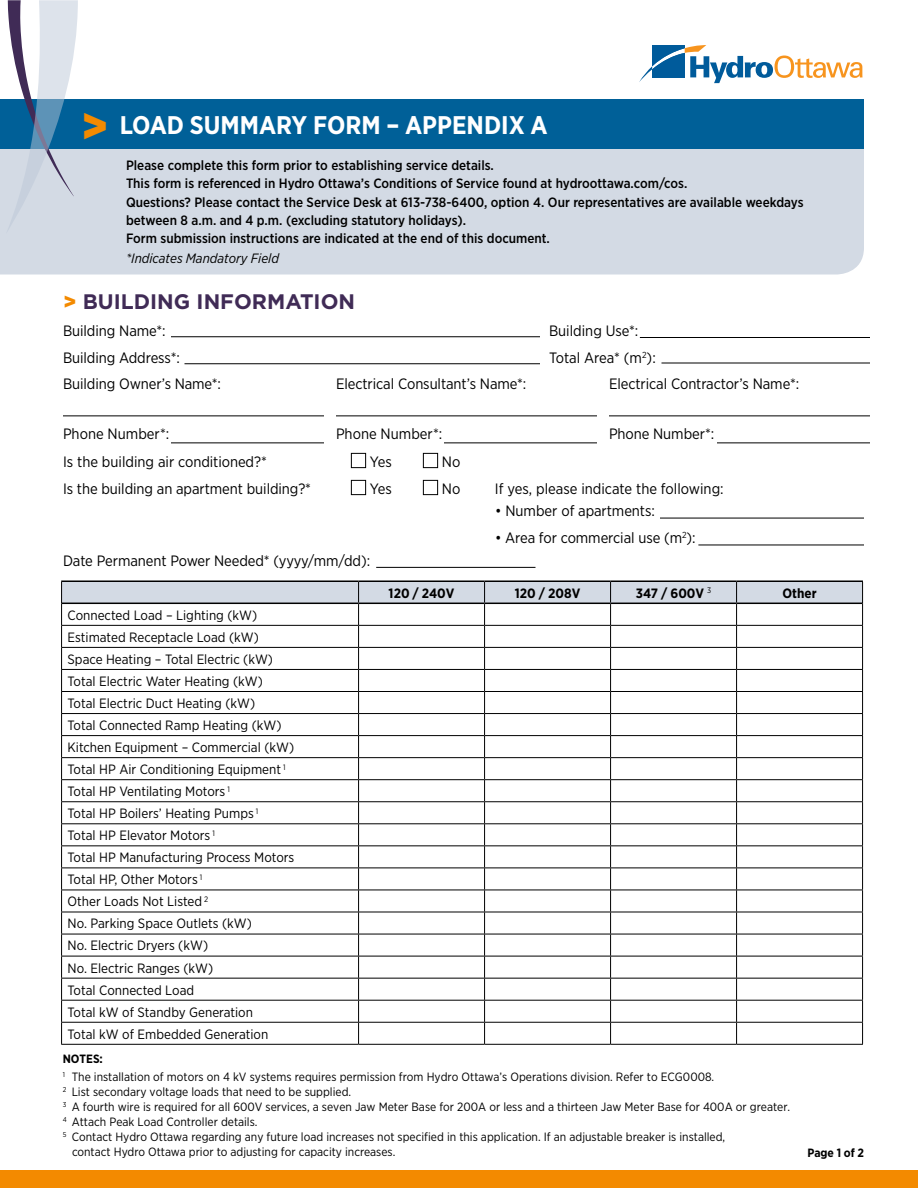
<style>
.page{position:relative;width:918px;height:1188px;background:#fff}
.page>*{position:absolute;margin:0;border:0;box-sizing:border-box;transform-origin:0 0}
.t1{font:700 25.5px "Gotham Narrow";color:#fff}
.t2{font:700 21px "Gotham";color:#402b56}
.t3{font:15px "Gotham Narrow";letter-spacing:-.005em;color:#000}
.T{font:13.5px "Gotham Narrow";color:#000}
.t4{font:500 13.5px/18.3px "Gotham Narrow";color:#000}
.T-2{font:700 13.5px "Gotham Narrow";color:#000}
.t5{font:italic 13.5px "Gotham Narrow";color:#000}
.t6{font:12px/14.9px "Gotham Narrow";color:#000}
.t7{font:700 12px "Gotham Narrow";color:#000}
.t8{font:7.05px "Gotham Narrow";color:#000}
.s1{font-weight:900;font-size:48px;color:#f38a00}
.s2{font-weight:900;color:#f38a00}
</style>
<div class="page">
<svg style="left:61px;top:582px;width:802px;height:462px"></svg>
<hr style="left:61px;top:1044px;width:298px;height:1px;background:#000">
<hr style="left:359px;top:1044px;width:126px;height:1px;background:#000">
<hr style="left:485px;top:1044px;width:126px;height:1px;background:#000">
<hr style="left:611px;top:1044px;width:126px;height:1px;background:#000">
<hr style="left:737px;top:1044px;width:126px;height:1px;background:#000">
<hr style="left:62px;top:603px;width:297px;height:1px;background:#000">
<hr style="left:359px;top:603px;width:126px;height:1px;background:#000">
<hr style="left:485px;top:603px;width:126px;height:1px;background:#000">
<hr style="left:611px;top:603px;width:126px;height:1px;background:#000">
<hr style="left:737px;top:603px;width:125px;height:1px;background:#000">
<hr style="left:61px;top:580px;width:298px;height:2px;background:#000">
<hr style="left:359px;top:580px;width:126px;height:2px;background:#000">
<hr style="left:485px;top:580px;width:126px;height:2px;background:#000">
<hr style="left:611px;top:580px;width:126px;height:2px;background:#000">
<hr style="left:737px;top:580px;width:126px;height:2px;background:#000">
<div style="left:0;top:149px;width:864px;height:125px;background:#d3dae4"></div>
<div style="left:0;top:100px;width:864px;height:49px;background:#006098"></div>
<svg style="left:639px;top:45px;width:223px;height:38px"></svg>
<svg style="left:6px;top:0;width:72px;height:234px"></svg>
<div style="left:0;top:1170px;width:918px;height:18px;background:#f38a00"></div>
<div style="left:351px;top:453px;width:15px;height:15px;border:1px solid #000"></div>
<div style="left:423px;top:453px;width:15px;height:15px;border:1px solid #000"></div>
<div style="left:351px;top:480px;width:15px;height:15px;border:1px solid #000"></div>
<div style="left:423px;top:480px;width:15px;height:15px;border:1px solid #000"></div>
<hr style="left:376px;top:567px;width:160px;height:1px;background:#000">
<hr style="left:698px;top:545px;width:166px;height:1px;background:#000">
<hr style="left:660px;top:518px;width:204px;height:1px;background:#000">
<hr style="left:171px;top:336px;width:369px;height:1px;background:#000">
<hr style="left:184px;top:363px;width:356px;height:1px;background:#000">
<hr style="left:63px;top:416px;width:261px;height:1px;background:#000">
<hr style="left:336px;top:416px;width:261px;height:1px;background:#000">
<hr style="left:609px;top:416px;width:261px;height:1px;background:#000">
<hr style="left:171px;top:442px;width:153px;height:1px;background:#000">
<hr style="left:444px;top:442px;width:153px;height:1px;background:#000">
<hr style="left:717px;top:442px;width:153px;height:1px;background:#000">
<hr style="left:640px;top:337px;width:230px;height:1px;background:#000">
<hr style="left:662px;top:363px;width:208px;height:1px;background:#000">
<h1 class="t1" style="left:81px;top:109px;width:468px"><span class="s1">&gt;</span> LOAD SUMMARY FORM – APPENDIX A</h1>
<p class="t4" style="left:126px;top:156px;width:369px">Please complete this form prior to establishing service details.</p>
<p class="t4" style="left:126px;top:174px;width:563px">This form is referenced in Hydro Ottawa’s Conditions of Service found at hydroottawa.com/cos.</p>
<p class="t4" style="left:126px;top:192px;width:679px">Questions? Please contact the Service Desk at 613-738-6400, option 4. Our representatives are available weekdays between 8 a.m. and 4 p.m. (excluding statutory holidays).</p>
<p class="t4" style="left:126px;top:229px;width:426px">Form submission instructions are indicated at the end of this document.</p>
<p class="t5" style="left:126px;top:250px;width:155px">*Indicates Mandatory Field</p>
<h2 class="t2" style="left:63px;top:288px;width:294px"><span class="s2">&gt;</span> BUILDING INFORMATION</h2>
<p class="t3" style="left:63px;top:322px;width:104px">Building Name*:</p>
<p class="t3" style="left:549px;top:322px;width:91px">Building Use*:</p>
<p class="t3" style="left:63px;top:349px;width:119px">Building Address*:</p>
<p class="t3" style="left:549px;top:349px;width:108px">Total Area* (m<sup>2</sup>):</p>
<p class="t3" style="left:63px;top:375px;width:159px">Building Owner’s Name*:</p>
<p class="t3" style="left:63px;top:424px;width:108px">Phone Number*:</p>
<p class="t3" style="left:336px;top:375px;width:192px">Electrical Consultant’s Name*:</p>
<p class="t3" style="left:336px;top:424px;width:108px">Phone Number*:</p>
<p class="t3" style="left:609px;top:375px;width:192px">Electrical Contractor’s Name*:</p>
<p class="t3" style="left:609px;top:424px;width:107px">Phone Number*:</p>
<p class="t3" style="left:63px;top:452px;width:205px">Is the building air conditioned?*</p>
<p class="t3" style="left:370px;top:452px;width:23px">Yes</p>
<p class="t3" style="left:442px;top:452px;width:20px">No</p>
<p class="t3" style="left:63px;top:479px;width:250px">Is the building an apartment building?*</p>
<p class="t3" style="left:370px;top:479px;width:23px">Yes</p>
<p class="t3" style="left:442px;top:479px;width:20px">No</p>
<p class="t3" style="left:495px;top:479px;width:230px">If yes, please indicate the following:</p>
<p class="t3" style="left:495px;top:501px;width:161px">• Number of apartments:</p>
<p class="t3" style="left:495px;top:528px;width:202px">• Area for commercial use (m<sup>2</sup>):</p>
<p class="t3" style="left:63px;top:551px;width:309px">Date Permanent Power Needed* (yyyy/mm/dd):</p>
<p class="T" style="left:68px;top:607px;width:191px">Connected Load – Lighting (kW)</p>
<p class="T" style="left:68px;top:629px;width:193px">Estimated Receptacle Load (kW)</p>
<p class="T" style="left:68px;top:651px;width:207px">Space Heating – Total Electric (kW)</p>
<p class="T" style="left:68px;top:673px;width:197px">Total Electric Water Heating (kW)</p>
<p class="T" style="left:68px;top:695px;width:189px">Total Electric Duct Heating (kW)</p>
<p class="T" style="left:68px;top:717px;width:215px">Total Connected Ramp Heating (kW)</p>
<p class="T" style="left:68px;top:739px;width:228px">Kitchen Equipment – Commercial (kW)</p>
<p class="T" style="left:68px;top:761px;width:220px">Total HP Air Conditioning Equipment <sup>1</sup></p>
<p class="T" style="left:68px;top:783px;width:164px">Total HP Ventilating Motors <sup>1</sup></p>
<p class="T" style="left:68px;top:805px;width:192px">Total HP Boilers’ Heating Pumps <sup>1</sup></p>
<p class="T" style="left:68px;top:827px;width:149px">Total HP Elevator Motors <sup>1</sup></p>
<p class="T" style="left:68px;top:849px;width:228px">Total HP Manufacturing Process Motors</p>
<p class="T" style="left:68px;top:871px;width:136px">Total HP, Other Motors <sup>1</sup></p>
<p class="T" style="left:68px;top:893px;width:142px">Other Loads Not Listed <sup>2</sup></p>
<p class="T" style="left:68px;top:915px;width:186px">No. Parking Space Outlets (kW)</p>
<p class="T" style="left:68px;top:937px;width:142px">No. Electric Dryers (kW)</p>
<p class="T" style="left:68px;top:959px;width:147px">No. Electric Ranges (kW)</p>
<p class="T" style="left:68px;top:981px;width:128px">Total Connected Load</p>
<p class="T" style="left:68px;top:1003px;width:187px">Total kW of Standby Generation</p>
<p class="T" style="left:68px;top:1026px;width:202px">Total kW of Embedded Generation</p>
<p class="T-2" style="left:389px;top:584px;width:67px">120 / 240V</p>
<p class="T-2" style="left:515px;top:584px;width:67px">120 / 208V</p>
<p class="T-2" style="left:636px;top:584px;width:77px">347 / 600V <sup>3</sup></p>
<p class="T-2" style="left:782px;top:584px;width:36px">Other</p>
<p class="t7" style="left:63px;top:1051px;width:42px">NOTES:</p>
<p class="t6" style="left:63px;top:1069px;width:729px"><sup>1</sup> The installation of motors on 4 kV systems requires permission from Hydro Ottawa’s Operations division. Refer to ECG0008.<br><sup>2</sup> List secondary voltage loads that need to be supplied.<br><sup>3</sup> A fourth wire is required for all 600V services, a seven Jaw Meter Base for 200A or less and a thirteen Jaw Meter Base for 400A or greater.</p>
<p class="t8" style="left:63px;top:1115px;width:6px">4</p>
<p class="t6" style="left:72px;top:1114px;width:187px">Attach Peak Load Controller details.</p>
<p class="t8" style="left:63px;top:1130px;width:5px">5</p>
<p class="t6" style="left:72px;top:1129px;width:655px;line-height:15.3px">Contact Hydro Ottawa regarding any future load increases not specified in this application. If an adjustable breaker is installed, contact Hydro Ottawa prior to adjusting for capacity increases.</p>
<p class="t7" style="left:807px;top:1145px;width:58px">Page 1 of 2</p>
</div>
